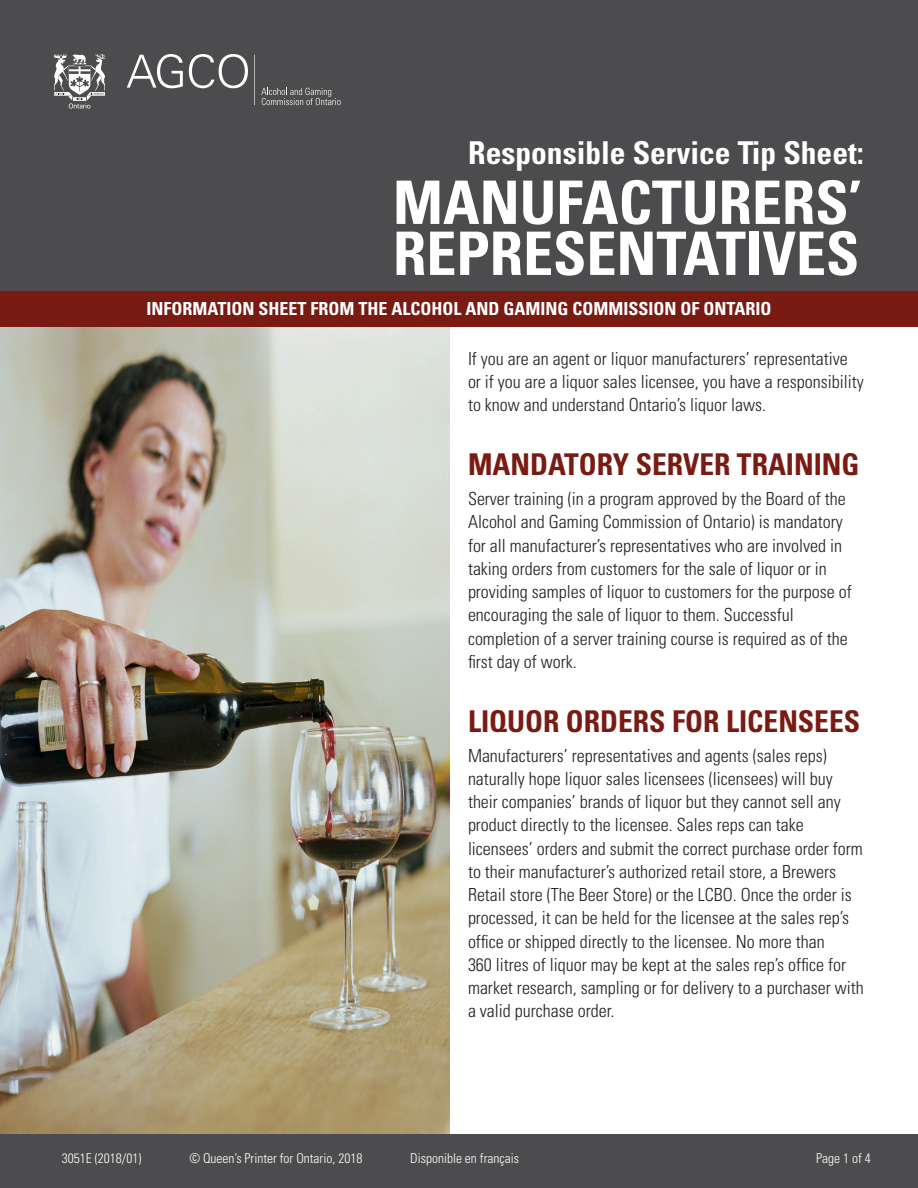
<style>
.page{position:relative;width:918px;height:1188px;background:#fff}
.page>*{position:absolute;margin:0;border:0;box-sizing:border-box;transform-origin:0 0}
.t1{font:700 condensed 60px/51px "Univers LT Std";color:#fff}
.t2{font:700 condensed 31.5px "Univers LT Std";color:#fff}
.heading_1{font:700 condensed 30px "Univers LT Std";color:#791a13}
.t3{font:300 condensed 18px/23.2px "Univers LT Std";color:#231f20}
.t4{font:700 condensed 18px "Univers LT Std";color:#fff}
.t5{font:300 condensed 13.5px "Univers LT Std";color:#fff}
</style>
<div class="page">
<div style="left:0;top:0;width:918px;height:327px;background:#4c4c4e"></div>
<img style="left:0;top:327px;width:450px;height:807px">
<div style="left:0;top:291px;width:918px;height:36px;background:#791a13"></div>
<div style="left:0;top:1134px;width:918px;height:54px;background:#4c4c4e"></div>
<svg style="left:127px;top:54px;width:56px;height:34px"></svg>
<svg style="left:189px;top:54px;width:59px;height:34px"></svg>
<hr style="left:254px;top:55px;width:1px;height:50px;background:#fff">
<svg style="left:261px;top:88px;width:80px;height:17px"></svg>
<svg style="left:54px;top:54px;width:51px;height:55px"></svg>
<h2 class="t2" style="left:468px;top:133px;width:397px">Responsible Service Tip Sheet:</h2>
<h1 class="t1" style="left:393px;top:177px;width:470px">MANUFACTURERS’<br>REPRESENTATIVES</h1>
<p class="t4" style="left:147px;top:298px;width:626px">INFORMATION SHEET FROM THE ALCOHOL AND GAMING COMMISSION OF ONTARIO</p>
<p class="t3" style="left:468px;top:347px;width:397px">If you are an agent or liquor manufacturers’ representative or if you are a liquor sales licensee, you have a responsibility to know and understand Ontario’s liquor laws.</p>
<p class="heading_1" style="left:468px;top:446px;width:393px">MANDATORY SERVER TRAINING</p>
<p class="t3" style="left:468px;top:487px;width:385px">Server training (in a program approved by the Board of the Alcohol and Gaming Commission of Ontario) is mandatory for all manufacturer’s representatives who are involved in taking orders from customers for the sale of liquor or in providing samples of liquor to customers for the purpose of encouraging the sale of liquor to them. Successful completion of a server training course is required as of the first day of work.</p>
<p class="heading_1" style="left:468px;top:703px;width:394px">LIQUOR ORDERS FOR LICENSEES</p>
<p class="t3" style="left:468px;top:744px;width:397px">Manufacturers’ representatives and agents (sales reps) naturally hope liquor sales licensees (licensees) will buy their companies’ brands of liquor but they cannot sell any product directly to the licensee. Sales reps can take licensees’ orders and submit the correct purchase order form to their manufacturer’s authorized retail store, a Brewers Retail store (The Beer Store) or the LCBO. Once the order is processed, it can be held for the licensee at the sales rep’s office or shipped directly to the licensee. No more than<br>360 litres of liquor may be kept at the sales rep’s office for market research, sampling or for delivery to a purchaser with a valid purchase order.</p>
<p class="t5" style="left:62px;top:1150px;width:81px">3051E (2018/01)</p>
<p class="t5" style="left:189px;top:1150px;width:174px">© Queen’s Printer for Ontario, 2018</p>
<p class="t5" style="left:410px;top:1150px;width:110px">Disponible en français</p>
<p class="t5" style="left:816px;top:1150px;width:56px">Page 1 of 4</p>
</div>
